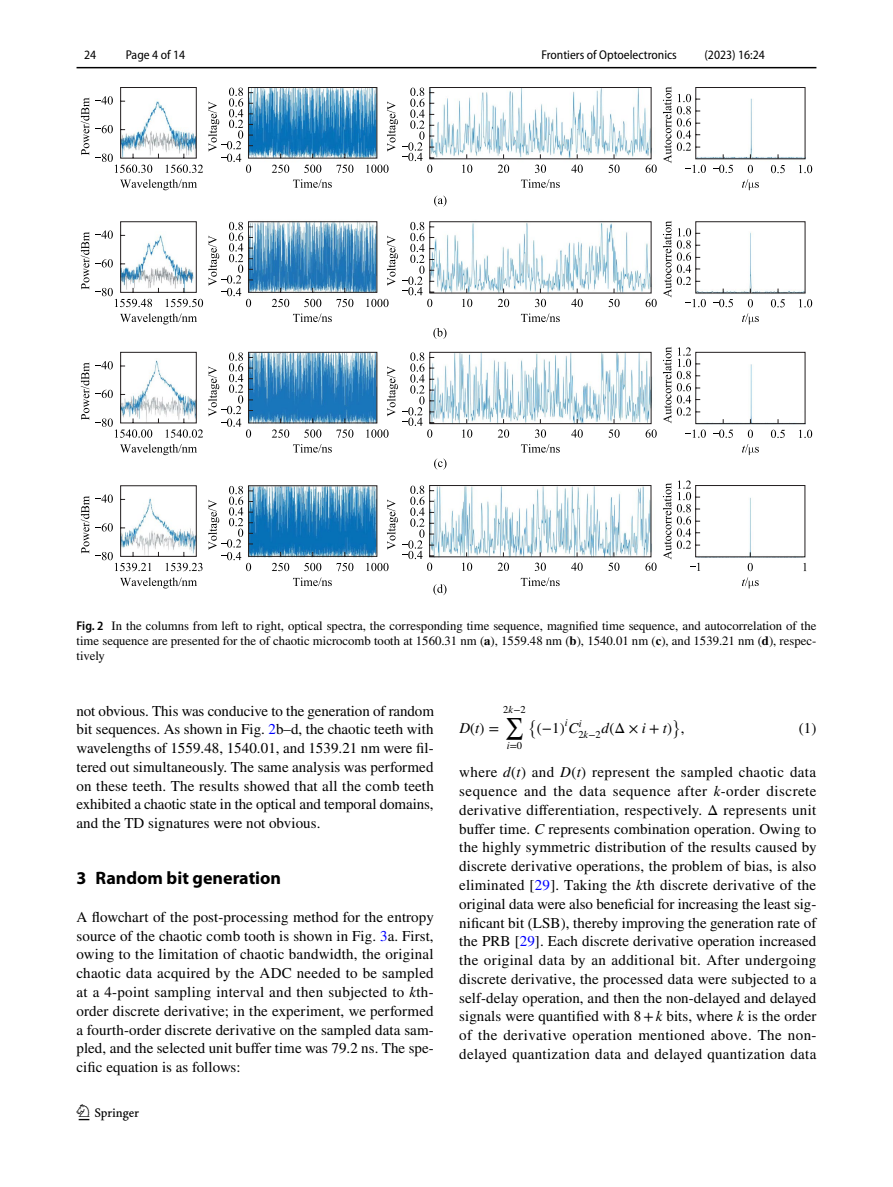
<style>
.page{position:relative;width:893px;height:1187px;background:#fff}
.page>*{position:absolute;margin:0;border:0;box-sizing:border-box;transform-origin:0 0}
.t1{font:22.5px "Springnew Regular 2";color:#000}
.t2{font:700 18px "Myriad Pro";color:#000}
.t3{font:15px/18.8px "STIX";letter-spacing:.005em;color:#000;text-align:justify}
.t4{font:15px "STIX Math";color:#000}
.t5{font:15px "STIX Math Extensions";color:#000}
.t6{font:15px "STIX General";color:#000}
.t7{font:12.75px/15px "STIX";color:#000;text-align:justify}
.t8{font:semi-condensed 12.75px "Myriad Pro";color:#000}
.t9{font:10.5px "STIX General";color:#000}
.t10{font:italic 10.5px "STIX General";color:#000}
.s1{font-family:"Myriad Pro";font-weight:600;font-stretch:semi-condensed}
.s2{font-weight:700}
.s3{color:#00f}
.s4{font-style:italic}
.s5{font-family:"STIX Math Extensions";font-size:15px}
.s6{font-family:"STIX Math"}
.s7{font-family:"STIX Math";font-style:normal}
.s8{font-style:normal}
.s9{font-family:"STIX General"}
.s10{font-family:"STIX General";font-style:italic}
</style>
<div class="page">
<hr style="left:77px;top:67px;width:739px;height:1px;background:#000">
<svg style="left:742px;top:179px;width:17px;height:11px"></svg>
<svg style="left:81px;top:98px;width:8px;height:57px"></svg>
<svg style="left:677px;top:87px;width:129px;height:72px"></svg>
<svg style="left:96px;top:87px;width:561px;height:86px"></svg>
<svg style="left:686px;top:165px;width:20px;height:8px"></svg>
<svg style="left:799px;top:165px;width:13px;height:8px"></svg>
<svg style="left:713px;top:165px;width:20px;height:8px"></svg>
<svg style="left:771px;top:165px;width:14px;height:8px"></svg>
<svg style="left:748px;top:165px;width:5px;height:8px"></svg>
<svg style="left:742px;top:313px;width:17px;height:11px"></svg>
<svg style="left:81px;top:232px;width:8px;height:57px"></svg>
<svg style="left:663px;top:87px;width:8px;height:472px"></svg>
<svg style="left:96px;top:221px;width:561px;height:86px"></svg>
<svg style="left:677px;top:221px;width:135px;height:86px"></svg>
<svg style="left:663px;top:351px;width:14px;height:73px"></svg>
<svg style="left:742px;top:444px;width:17px;height:11px"></svg>
<svg style="left:81px;top:363px;width:8px;height:57px"></svg>
<svg style="left:96px;top:351px;width:561px;height:87px"></svg>
<svg style="left:677px;top:347px;width:135px;height:91px"></svg>
<svg style="left:663px;top:485px;width:14px;height:72px"></svg>
<svg style="left:742px;top:577px;width:17px;height:11px"></svg>
<svg style="left:81px;top:496px;width:8px;height:57px"></svg>
<svg style="left:96px;top:485px;width:561px;height:86px"></svg>
<svg style="left:677px;top:480px;width:129px;height:91px"></svg>
<svg style="left:120px;top:179px;width:440px;height:27px"></svg>
<svg style="left:120px;top:313px;width:440px;height:26px"></svg>
<svg style="left:120px;top:444px;width:440px;height:25px"></svg>
<svg style="left:120px;top:577px;width:440px;height:18px"></svg>
<p class="t8" style="left:84px;top:48px;width:14px">24</p>
<p class="t8" style="left:126px;top:48px;width:61px">Page 4 of 14</p>
<p class="t8" style="left:541px;top:48px;width:137px">Frontiers of Optoelectronics</p>
<p class="t8" style="left:704px;top:48px;width:62px">(2023) 16:24</p>
<p class="t7" style="left:77px;top:619px;width:741px"><span class="s1">Fig. 2</span> In the columns from left to right, optical spectra, the corresponding time sequence, magnified time sequence, and autocorrelation of the time sequence are presented for the of chaotic microcomb tooth at 1560.31 nm (<span class="s2">a</span>), 1559.48 nm (<span class="s2">b</span>), 1540.01 nm (<span class="s2">c</span>), and 1539.21 nm (<span class="s2">d</span>), respec&shy;tively</p>
<p class="t3" style="left:77px;top:702px;width:359px">not obvious. This was conducive to the generation of random bit sequences. As shown in Fig. <span class="s3">2</span>b–d, the chaotic teeth with wavelengths of 1559.48, 1540.01, and 1539.21 nm were fil&shy;tered out simultaneously. The same analysis was performed on these teeth. The results showed that all the comb teeth exhibited a chaotic state in the optical and temporal domains, and the TD signatures were not obvious.</p>
<p class="t2" style="left:77px;top:866px;width:206px">3 Random bit generation</p>
<p class="t3" style="left:77px;top:908px;width:359px">A flowchart of the post-processing method for the entropy source of the chaotic comb tooth is shown in Fig. <span class="s3">3</span>a. First, owing to the limitation of chaotic bandwidth, the original chaotic data acquired by the ADC needed to be sampled at a 4-point sampling interval and then subjected to <span class="s4">k</span>th&shy;order discrete derivative; in the experiment, we performed a fourth-order discrete derivative on the sampled data sam&shy;pled, and the selected unit buffer time was 79.2 ns. The spe&shy;cific equation is as follows:</p>
<h1 class="t1" style="left:79px;top:1104px;width:62px">1 3</h1>
<p class="t9" style="left:503px;top:706px;width:24px">2<span class="s5">∑</span><span class="s4">k</span> <span class="s6">−</span> 2</p>
<p class="t10" style="left:507px;top:739px;width:17px">i<span class="s7">=</span><span class="s8">0</span></p>
<p class="t5" style="left:528px;top:706px;width:10px">{</p>
<p class="t4" style="left:537px;top:722px;width:46px">(−<span class="s9">1</span>)<sup>i</sup><span class="s10">C</span><sup>i</sup></p>
<p class="t4" style="left:578px;top:722px;width:95px"><sub>2</sub><sub>k</sub><sub>−</sub><sub>2</sub><span class="s10">d</span>(Δ × <span class="s10">i</span> + <span class="s10">t</span>)</p>
<p class="t5" style="left:672px;top:706px;width:10px">}</p>
<p class="t6" style="left:681px;top:722px;width:5px">,</p>
<p class="t4" style="left:459px;top:722px;width:41px"><span class="s10">D</span>(<span class="s10">t</span>) =</p>
<p class="t3" style="left:799px;top:720px;width:19px">(1)</p>
<p class="t3" style="left:459px;top:764px;width:359px">where <span class="s4">d</span>(<span class="s4">t</span>) and <span class="s4">D</span>(<span class="s4">t</span>) represent the sampled chaotic data sequence and the data sequence after <span class="s4">k</span>-order discrete derivative differentiation, respectively. Δ represents unit buffer time. <span class="s4">C</span> represents combination operation. Owing to the highly symmetric distribution of the results caused by discrete derivative operations, the problem of bias, is also eliminated [<span class="s3">29</span>]. Taking the <span class="s4">k</span>th discrete derivative of the original data were also beneficial for increasing the least sig&shy;nificant bit (LSB), thereby improving the generation rate of the PRB [<span class="s3">29</span>]. Each discrete derivative operation increased the original data by an additional bit. After undergoing discrete derivative, the processed data were subjected to a self-delay operation, and then the non-delayed and delayed signals were quantified with 8+<span class="s4">k</span> bits, where <span class="s4">k</span> is the order of the derivative operation mentioned above. The non&shy;delayed quantization data and delayed quantization data</p>
</div>
